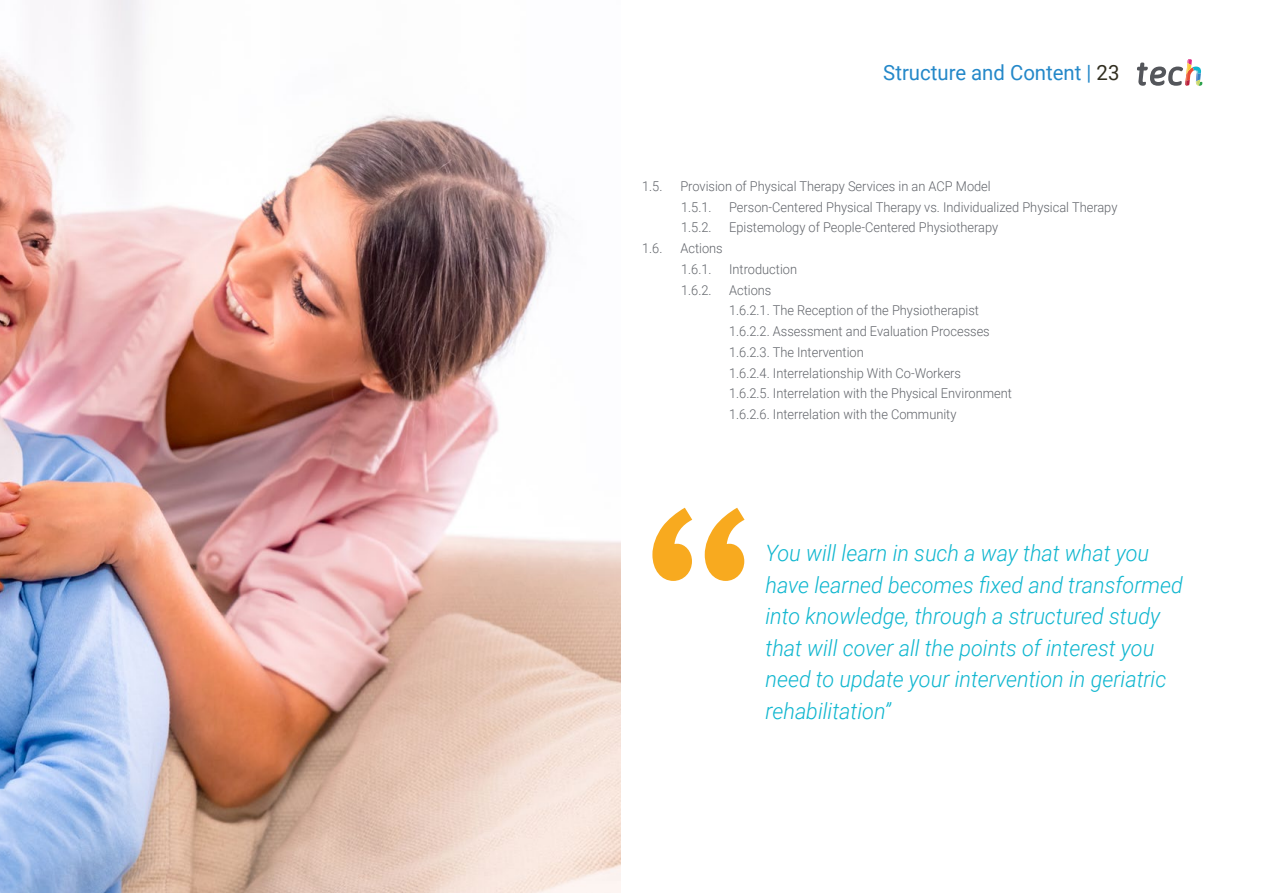
<style>
.page{position:relative;width:1263px;height:893px;background:#fff}
.page>*{position:absolute;margin:0;border:0;box-sizing:border-box;transform-origin:0 0}
.t1{font:italic 300 22.5px/31.5px "Roboto";color:#0fb6cf;scale:.96 1}
.t2{font:21px "Roboto";color:#2488c9}
.t3{font:300 13.5px/20.7px "Roboto";color:#61646a;scale:.95 1}
.s1{color:#312e20}
</style>
<div class="page">
<svg style="left:652px;top:508px;width:92px;height:73px"></svg>
<img style="left:0;top:0;width:621px;height:893px">
<svg style="left:1137px;top:59px;width:65px;height:27px"></svg>
<h2 class="t2" style="left:883px;top:57px;width:238px">Structure and Content | <span class="s1">23</span></h2>
<p class="t3" style="left:642px;top:175px;width:23px">1.5.</p>
<p class="t3" style="left:680px;top:175px;width:328px">Provision of Physical Therapy Services in an ACP Model<br>1.5.1.</p>
<p class="t3" style="left:729px;top:196px;width:410px">Person-Centered Physical Therapy vs. Individualized Physical Therapy</p>
<p class="t3" style="left:681px;top:217px;width:34px">1.5.2.</p>
<p class="t3" style="left:729px;top:217px;width:285px">Epistemology of People-Centered Physiotherapy</p>
<p class="t3" style="left:642px;top:237px;width:23px">1.6.</p>
<p class="t3" style="left:680px;top:237px;width:46px">Actions<br>1.6.1.</p>
<p class="t3" style="left:729px;top:258px;width:73px">Introduction</p>
<p class="t3" style="left:681px;top:279px;width:34px">1.6.2.</p>
<p class="t3" style="left:729px;top:279px;width:299px">Actions<br>1.6.2.1. The Reception of the Physiotherapist 1.6.2.2. Assessment and Evaluation Processes 1.6.2.3. The Intervention<br>1.6.2.4. Interrelationship With Co-Workers<br>1.6.2.5. Interrelation with the Physical Environment 1.6.2.6. Interrelation with the Community</p>
<h1 class="t1" style="left:765px;top:537px;width:436px">You will learn in such a way that what you have learned becomes fixed and transformed into knowledge, through a structured study that will cover all the points of interest you need to update your intervention in geriatric rehabilitation”</h1>
</div>
